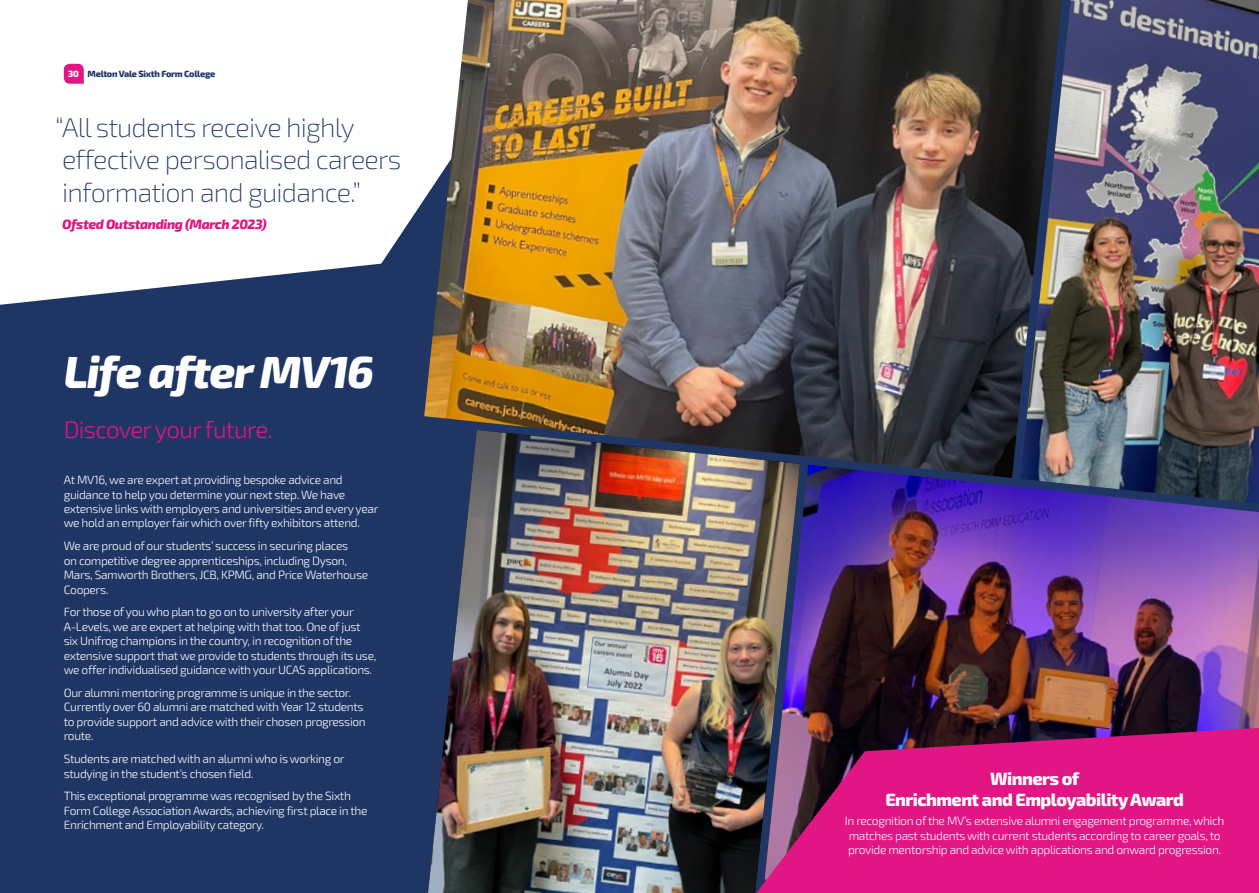
<style>
.page{position:relative;width:1259px;height:893px;background:#1f3664}
.page>*{position:absolute;margin:0;border:0;box-sizing:border-box;transform-origin:0 0}
.t1{font:italic 800 45px "Exo 2";letter-spacing:-.03em;color:#fff}
.t2{font:200 27px/32.4px "Exo 2";letter-spacing:-.03em;color:#1f3664}
.t3{font:300 24px "Exo 2";letter-spacing:-.03em;color:#e11583}
.t4{font:800 17.7px/21.3px "Exo 2";letter-spacing:-.03em;color:#fff;text-align:center}
.t5{font:italic 800 13.5px "Exo 2";letter-spacing:-.03em;color:#e11583}
.t6{font:300 12px/14.4px "Exo 2";letter-spacing:-.03em;color:#fff}
.t7{font:800 9px "Exo 2";letter-spacing:-.03em;color:#1f3664}
.s1{color:#fff}
</style>
<div class="page">
<svg style="left:0;top:0;width:424px;height:305px;background:#eceef2"></svg>
<img style="left:424px;top:0;width:596px;height:465px">
<img style="left:1020px;top:0;width:239px;height:465px">
<img style="left:428px;top:430px;width:372px;height:463px">
<img style="left:763px;top:465px;width:496px;height:263px">
<svg style="left:756px;top:728px;width:503px;height:165px;background:#c51a78"></svg>
<svg style="left:64px;top:64px;width:20px;height:20px"></svg>
<p class="t7" style="left:68px;top:69px;width:149px"><span class="s1">30</span> Melton Vale Sixth Form College</p>
<h2 class="t2" style="left:55px;top:112px;width:347px">“All students receive highly effective personalised careers information and guidance.”</h2>
<p class="t5" style="left:62px;top:216px;width:206px">Ofsted Outstanding (March 2023)</p>
<h1 class="t1" style="left:64px;top:345px;width:312px">Life after MV16</h1>
<h3 class="t3" style="left:64px;top:416px;width:210px">Discover your future.</h3>
<p class="t6" style="left:64px;top:473px;width:316px">At MV16, we are expert at providing bespoke advice and guidance to help you determine your next step. We have extensive links with employers and universities and every year we hold an employer fair which over fifty exhibitors attend.</p>
<p class="t6" style="left:64px;top:539px;width:306px">We are proud of our students’ success in securing places<br>on competitive degree apprenticeships, including Dyson, Mars, Samworth Brothers, JCB, KPMG, and Price Waterhouse Coopers.</p>
<p class="t6" style="left:64px;top:605px;width:314px">For those of you who plan to go on to university after your A-Levels, we are expert at helping with that too. One of just six Unifrog champions in the country, in recognition of the extensive support that we provide to students through its use, we offer individualised guidance with your UCAS applications.</p>
<p class="t6" style="left:64px;top:686px;width:303px">Our alumni mentoring programme is unique in the sector.<br>Currently over 60 alumni are matched with Year 12 students to provide support and advice with their chosen progression route.</p>
<p class="t6" style="left:64px;top:752px;width:282px">Students are matched with an alumni who is working or studying in the student’s chosen field.</p>
<p class="t6" style="left:64px;top:789px;width:305px">This exceptional programme was recognised by the Sixth<br>Form College Association Awards, achieving first place in the<br>Enrichment and Employability category.</p>
<h3 class="t4" style="left:885px;top:768px;width:300px">Winners of<br>Enrichment and Employability Award</h3>
<p class="t6" style="left:845px;top:814px;width:381px">In recognition of the MV’s extensive alumni engagement programme, which matches past students with current students according to career goals, to provide mentorship and advice with applications and onward progression.</p>
</div>
